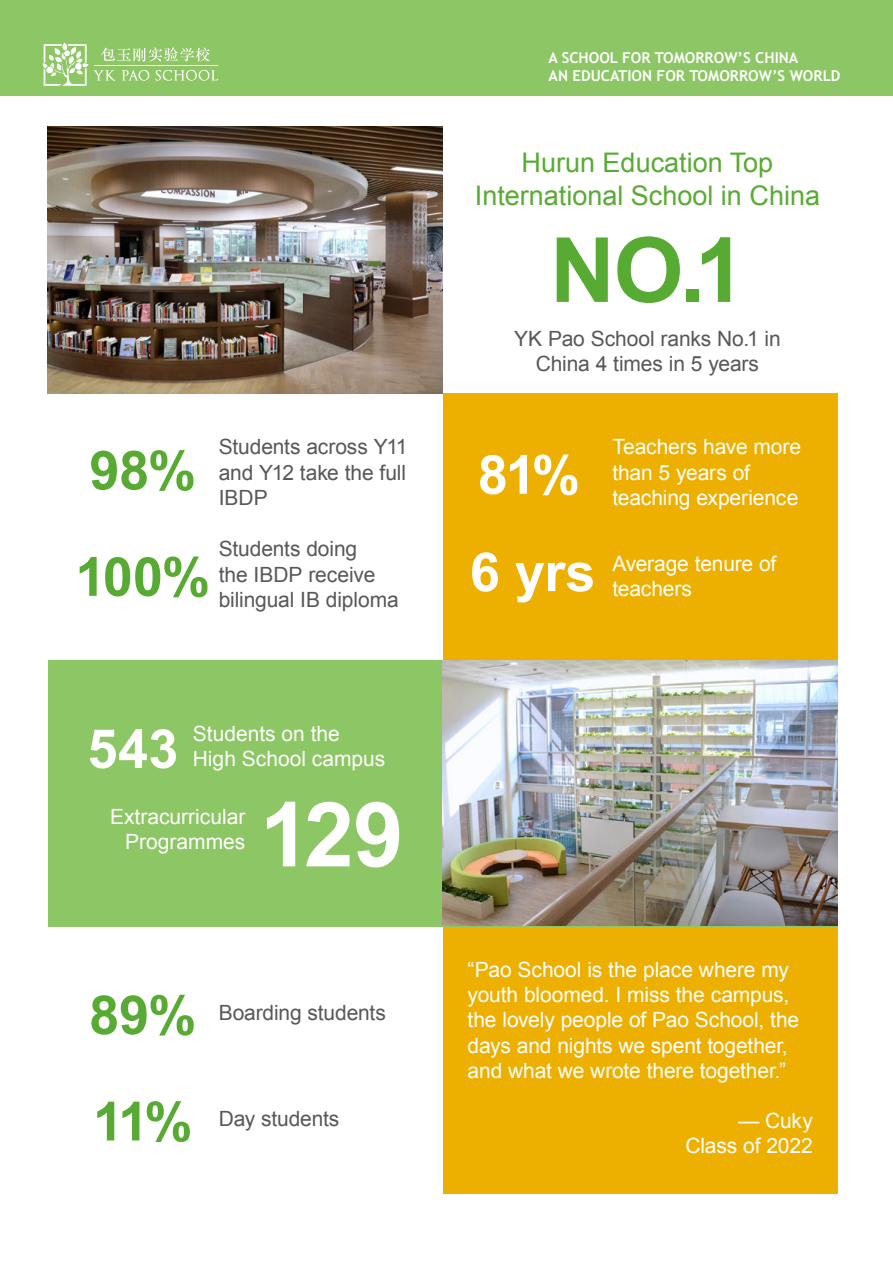
<style>
.page{position:relative;width:893px;height:1263px;background:#fff}
.page>*{position:absolute;margin:0;border:0;box-sizing:border-box;transform-origin:0 0}
.t1{font:700 90px "Arial";color:#58ab32}
.t2{font:700 90px "Arial";color:#fff}
.t3{font:700 54px "Arial";letter-spacing:-.005em;color:#58ab32}
.t4{font:700 54px/97.4px "Arial";color:#fff}
.t5{font:27px/32.4px "Arial";color:#58ab32;text-align:center}
.t6{font:21px/25.2px "Arial";letter-spacing:-.005em;color:#fff}
.t7{font:21px/25.2px "Arial";letter-spacing:-.005em;color:#595757;text-align:center}
.t8{font:700 15px/18px "Trebuchet MS";color:#fff}
</style>
<div class="page">
<div style="left:0;top:0;width:893px;height:96px;background:#8dc664"></div>
<svg style="left:43px;top:43px;width:175px;height:43px"></svg>
<hr style="left:94px;top:66px;width:124px;height:1px;background:#fff">
<div style="left:48px;top:660px;width:395px;height:267px;background:#8dc664"></div>
<div style="left:443px;top:393px;width:395px;height:267px;background:#edaf00"></div>
<img style="left:48px;top:126px;width:395px;height:267px">
<img style="left:443px;top:660px;width:395px;height:266px">
<div style="left:443px;top:927px;width:395px;height:267px;background:#edaf00"></div>
<h2 class="t3" style="left:89px;top:435px;width:108px">98%</h2>
<p class="t7" style="left:219px;top:435px;width:190px;text-align:justify">Students across Y11 and Y12 take the full IBDP</p>
<h2 class="t3" style="left:75px;top:541px;width:136px">100%</h2>
<p class="t7" style="left:219px;top:537px;width:181px;text-align:left">Students doing<br>the IBDP receive bilingual IB diploma</p>
<h2 class="t4" style="left:87px;top:702px;width:92px">543</h2>
<p class="t6" style="left:193px;top:721px;width:194px">Students on the<br>High School campus</p>
<p class="t6" style="left:110px;top:804px;width:137px;text-align:right">Extracurricular<br>Programmes</p>
<h1 class="t2" style="left:260px;top:775px;width:145px">129</h1>
<h2 class="t3" style="left:89px;top:979px;width:109px">89%</h2>
<h2 class="t3" style="left:93px;top:1086px;width:101px">11%</h2>
<p class="t7" style="left:219px;top:1000px;width:169px">Boarding students</p>
<p class="t7" style="left:219px;top:1106px;width:122px">Day students</p>
<p class="t8" style="left:549px;top:48px;width:294px">A SCHOOL FOR TOMORROW’S CHINA<br>AN EDUCATION FOR TOMORROW’S WORLD</p>
<p class="t5" style="left:475px;top:147px;width:347px">Hurun Education Top<br>International School in China</p>
<h1 class="t1" style="left:550px;top:211px;width:196px">NO.1</h1>
<p class="t7" style="left:514px;top:326px;width:268px">YK Pao School ranks No.1 in<br>China 4 times in 5 years</p>
<h2 class="t4" style="left:470px;top:428px;width:127px">81%<br>6 yrs</h2>
<p class="t6" style="left:612px;top:435px;width:190px">Teachers have more than 5 years of teaching experience</p>
<p class="t6" style="left:612px;top:551px;width:166px">Average tenure of teachers</p>
<p class="t6" style="left:468px;top:957px;width:333px">“Pao School is the place where my youth bloomed. I miss the campus, the lovely people of Pao School, the days and nights we spent together, and what we wrote there together.”</p>
<p class="t6" style="left:685px;top:1108px;width:129px;text-align:right">— Cuky<br>Class of 2022</p>
</div>
